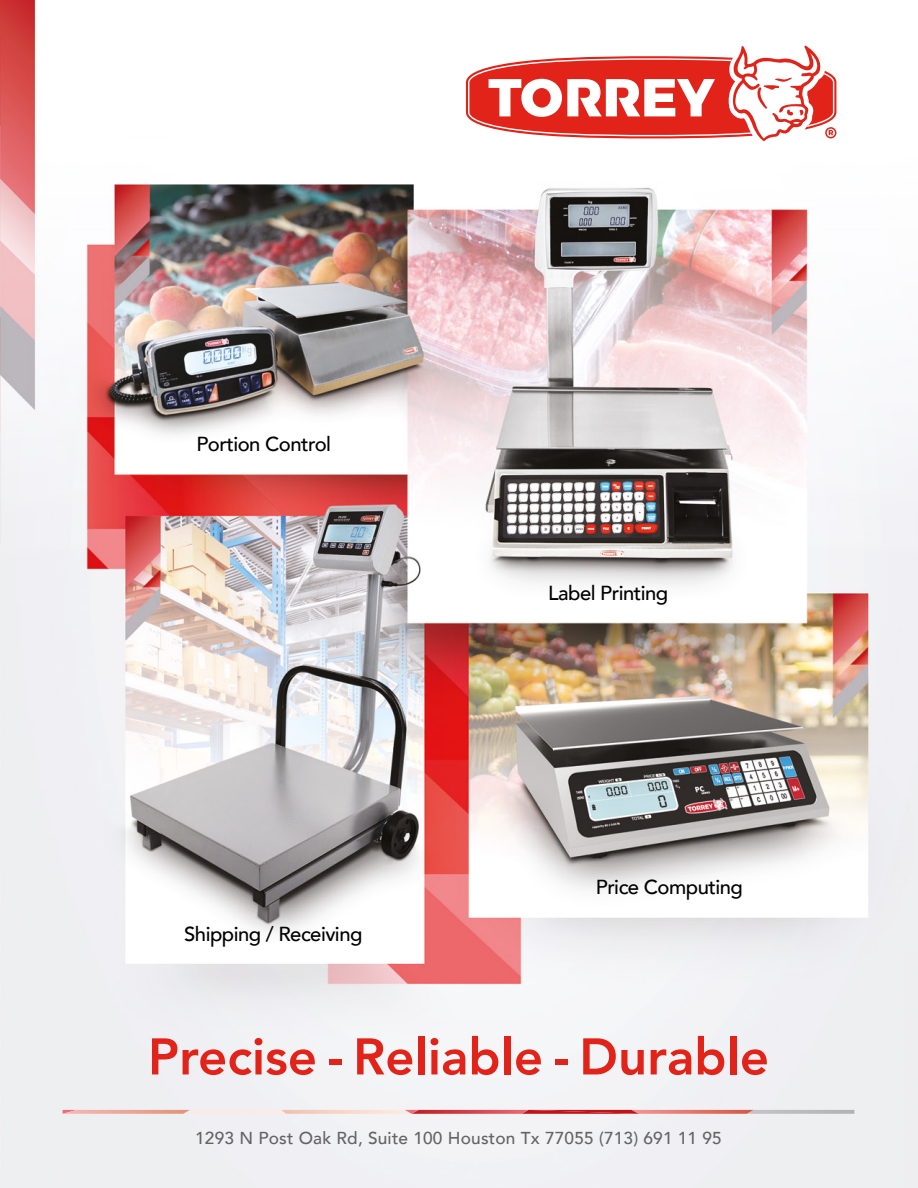
<style>
.page{position:relative;width:918px;height:1188px;background:#fff}
.page>*{position:absolute;margin:0;border:0;box-sizing:border-box;transform-origin:0 0}
.t1{font:800 51px "Avenir";color:#e2231a}
.t2{font:500 20.25px "Avenir";letter-spacing:-.025em;color:#000}
.t3{font:500 17.25px "Avenir";letter-spacing:.01em;color:#646363}
</style>
<div class="page">
<img style="left:0;top:0;width:918px;height:1188px">
<svg style="left:466px;top:46px;width:370px;height:95px"></svg>
<img style="left:286px;top:1110px;width:119px;height:4px">
<img style="left:190px;top:1110px;width:96px;height:4px">
<svg style="left:754px;top:1110px;width:100px;height:4px"></svg>
<img style="left:639px;top:1110px;width:115px;height:4px">
<img style="left:63px;top:1110px;width:127px;height:4px">
<svg style="left:405px;top:1110px;width:234px;height:4px"></svg>
<p class="t2" style="left:196px;top:427px;width:136px">Portion Control</p>
<p class="t2" style="left:184px;top:916px;width:180px">Shipping / Receiving</p>
<p class="t2" style="left:548px;top:576px;width:122px">Label Printing</p>
<p class="t2" style="left:596px;top:870px;width:149px">Price Computing</p>
<h1 class="t1" style="left:148px;top:1017px;width:623px">Precise - Reliable - Durable</h1>
<p class="t3" style="left:195px;top:1123px;width:528px">1293 N Post Oak Rd, Suite 100 Houston Tx 77055 (713) 691 11 95</p>
</div>
